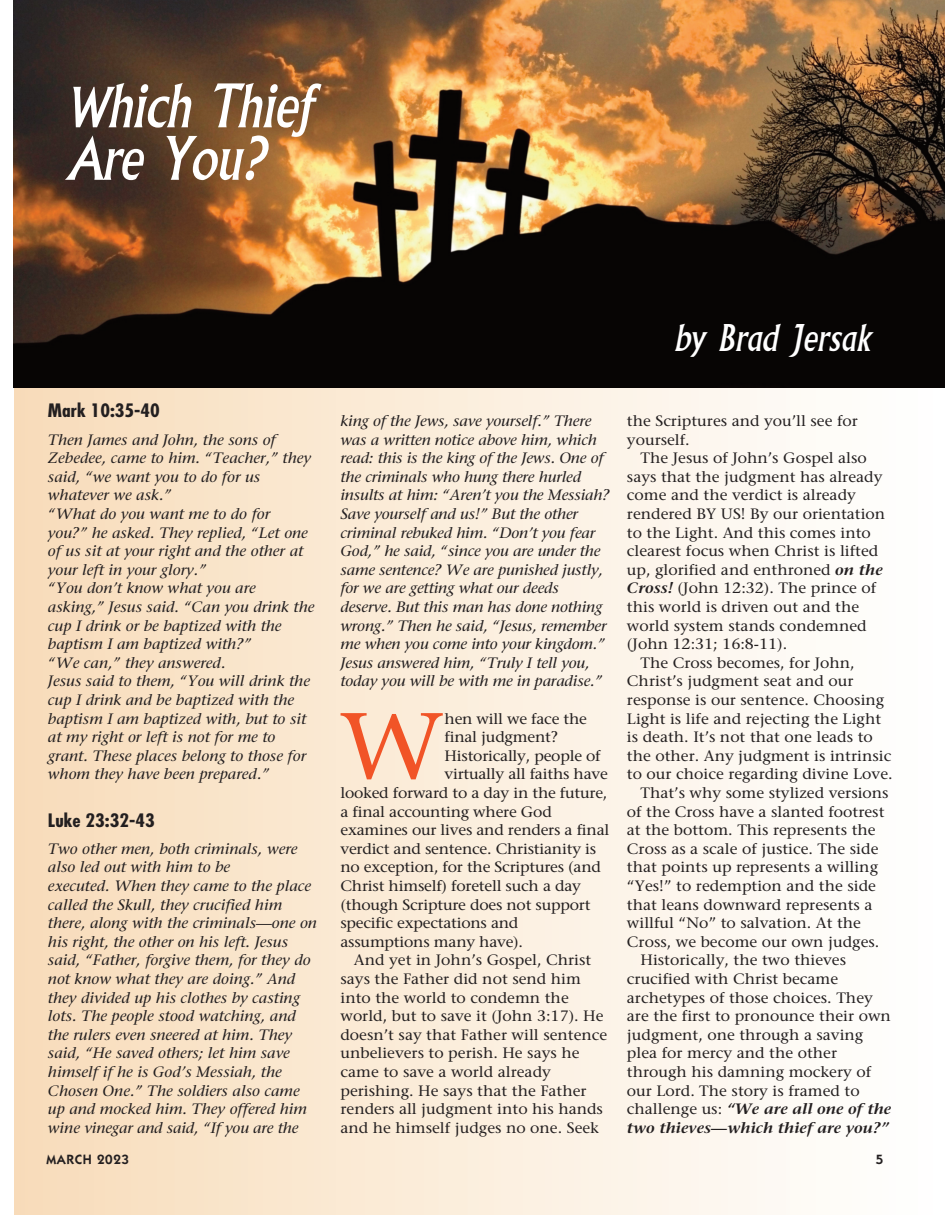
<style>
.page{position:relative;width:945px;height:1215px;background:#fff}
.page>*{position:absolute;margin:0;border:0;box-sizing:border-box;transform-origin:0 0}
.t1{font:94.65px "Stone Serif";color:#f15427;scale:1.05 1}
.t2{font:italic 58.5px/52.5px "Albertus";letter-spacing:-.02em;color:#fff;scale:1.05 1}
.t3{font:italic 36px "Albertus";color:#fff;scale:1.05 1}
.t4{font:700 condensed 18px "Futura";color:#231f20;scale:1.1 1}
.t5{font:15px/18.6px "Stone Serif";color:#231f20;scale:1.05 1}
.t6{font:italic 15px/18.6px "Stone Serif";color:#231f20;scale:1.05 1}
.t7{font:italic 600 15px "Stone Serif";color:#231f20;scale:1.05 1}
.t8{font:600 13.5px "Itc Kabel";letter-spacing:.05em;color:#231f20}
.s1{font-size:54px}
.s2{font-weight:600;font-style:italic}
.s3{font-weight:400;font-style:normal}
</style>
<div class="page">
<img style="left:13px;top:0;width:773px;height:1215px">
<div style="left:0;top:40px;width:14px;height:1175px;background:#fff"></div>
<img style="left:14px;top:0;width:1px;height:1215px">
<img style="left:14px;top:0;width:931px;height:388px">
<h2 class="t2" style="left:68px;top:81px;width:235px"><span class="s1">W</span>hich Thief<br>Are You?</h2>
<h3 class="t3" style="left:674px;top:317px;width:189px">by Brad Jersak</h3>
<p class="t4" style="left:48px;top:399px;width:103px">Mark 10:35-40</p>
<p class="t6" style="left:48px;top:430px;width:255px">Then James and John, the sons of<br>Zebedee, came to him. “Teacher,” they said, “we want you to do for us whatever we ask.”<br>“What do you want me to do for<br>you?” he asked. They replied, “Let one of us sit at your right and the other at your left in your glory.”<br>“You don’t know what you are asking,” Jesus said. “Can you drink the cup I drink or be baptized with the baptism I am baptized with?”<br>“We can,” they answered.<br>Jesus said to them, “You will drink the cup I drink and be baptized with the baptism I am baptized with, but to sit at my right or left is not for me to grant. These places belong to those for whom they have been prepared.”</p>
<p class="t4" style="left:48px;top:808px;width:99px">Luke 23:32-43</p>
<p class="t6" style="left:48px;top:839px;width:258px">Two other men, both criminals, were also led out with him to be<br>executed. When they came to the place called the Skull, they crucified him there, along with the criminals—one on his right, the other on his left. Jesus said, “Father, forgive them, for they do not know what they are doing.” And they divided up his clothes by casting lots. The people stood watching, and the rulers even sneered at him. They said, “He saved others; let him save himself if he is God’s Messiah, the Chosen One.” The soldiers also came up and mocked him. They offered him wine vinegar and said, “If you are the</p>
<p class="t8" style="left:46px;top:1152px;width:84px">MARCH 2023</p>
<p class="t8" style="left:876px;top:1152px;width:9px">5</p>
<p class="t5" style="left:627px;top:411px;width:221px">the Scriptures and you’ll see for yourself.</p>
<p class="t5" style="left:640px;top:449px;width:217px">The Jesus of John’s Gospel also</p>
<p class="t5" style="left:627px;top:467px;width:245px">says that the judgment has already</p>
<p class="t5" style="left:627px;top:486px;width:220px">come and the verdict is already</p>
<p class="t5" style="left:627px;top:504px;width:248px">rendered BY US! By our orientation</p>
<p class="t5" style="left:627px;top:523px;width:234px">to the Light. And this comes into</p>
<p class="t5" style="left:627px;top:542px;width:241px">clearest focus when Christ is lifted</p>
<p class="t5" style="left:627px;top:560px;width:245px">up, glorified and enthroned <span class="s2">on the</span></p>
<p class="t5" style="left:627px;top:579px;width:239px"><span class="s2">Cross!</span> (John 12:32). The prince of</p>
<p class="t5" style="left:627px;top:597px;width:223px">this world is driven out and the</p>
<p class="t5" style="left:627px;top:616px;width:230px">world system stands condemned</p>
<p class="t5" style="left:627px;top:635px;width:154px">(John 12:31; 16:8-11).</p>
<p class="t5" style="left:640px;top:653px;width:206px">The Cross becomes, for John,</p>
<p class="t5" style="left:627px;top:672px;width:217px">Christ’s judgment seat and our</p>
<p class="t5" style="left:627px;top:690px;width:247px">response is our sentence. Choosing</p>
<p class="t5" style="left:627px;top:709px;width:244px">Light is life and rejecting the Light</p>
<p class="t5" style="left:627px;top:728px;width:236px">is death. It’s not that one leads to</p>
<p class="t5" style="left:627px;top:746px;width:253px">the other. Any judgment is intrinsic</p>
<p class="t5" style="left:627px;top:765px;width:255px">to our choice regarding divine Love.</p>
<p class="t5" style="left:640px;top:783px;width:238px">That’s why some stylized versions</p>
<p class="t5" style="left:627px;top:802px;width:247px">of the Cross have a slanted footrest</p>
<p class="t5" style="left:627px;top:821px;width:238px">at the bottom. This represents the</p>
<p class="t5" style="left:627px;top:839px;width:241px">Cross as a scale of justice. The side</p>
<p class="t5" style="left:627px;top:858px;width:241px">that points up represents a willing</p>
<p class="t5" style="left:627px;top:876px;width:239px">“Yes!” to redemption and the side</p>
<p class="t5" style="left:627px;top:895px;width:235px">that leans downward represents a</p>
<p class="t5" style="left:627px;top:914px;width:224px">willful “No” to salvation. At the</p>
<p class="t5" style="left:627px;top:932px;width:242px">Cross, we become our own judges.</p>
<p class="t5" style="left:640px;top:951px;width:197px">Historically, the two thieves</p>
<p class="t5" style="left:627px;top:969px;width:203px">crucified with Christ became</p>
<p class="t5" style="left:627px;top:988px;width:236px">archetypes of those choices. They</p>
<p class="t5" style="left:627px;top:1007px;width:253px">are the first to pronounce their own</p>
<p class="t5" style="left:627px;top:1025px;width:227px">judgment, one through a saving</p>
<p class="t5" style="left:627px;top:1044px;width:202px">plea for mercy and the other</p>
<p class="t5" style="left:627px;top:1062px;width:234px">through his damning mockery of</p>
<p class="t5" style="left:627px;top:1081px;width:223px">our Lord. The story is framed to</p>
<p class="t7" style="left:627px;top:1100px;width:253px"><span class="s3">challenge us:</span> “We are all one of the</p>
<p class="t7" style="left:627px;top:1118px;width:250px">two thieves—which thief are you?”</p>
<p class="t6" style="left:340px;top:412px;width:258px">king of the Jews, save yourself.” There was a written notice above him, which read: this is the king of the Jews. One of the criminals who hung there hurled insults at him: “Aren’t you the Messiah?<br>Save yourself and us!” But the other criminal rebuked him. “Don’t you fear God,” he said, “since you are under the same sentence? We are punished justly, for we are getting what our deeds deserve. But this man has done nothing wrong.” Then he said, “Jesus, remember me when you come into your kingdom.” Jesus answered him, “Truly I tell you, today you will be with me in paradise.”</p>
<h1 class="t1" style="left:339px;top:688px;width:101px">W</h1>
<p class="t5" style="left:445px;top:709px;width:137px">hen will we face the</p>
<p class="t5" style="left:445px;top:728px;width:110px">final judgment?</p>
<p class="t5" style="left:445px;top:746px;width:150px">Historically, people of</p>
<p class="t5" style="left:445px;top:765px;width:157px">virtually all faiths have</p>
<p class="t5" style="left:340px;top:783px;width:256px">looked forward to a day in the future,</p>
<p class="t5" style="left:340px;top:802px;width:203px">a final accounting where God</p>
<p class="t5" style="left:340px;top:821px;width:258px">examines our lives and renders a final</p>
<p class="t5" style="left:340px;top:839px;width:245px">verdict and sentence. Christianity is</p>
<p class="t5" style="left:340px;top:858px;width:250px">no exception, for the Scriptures (and</p>
<p class="t5" style="left:340px;top:876px;width:230px">Christ himself) foretell such a day</p>
<p class="t5" style="left:340px;top:895px;width:240px">(though Scripture does not support</p>
<p class="t5" style="left:340px;top:914px;width:171px">specific expectations and</p>
<p class="t5" style="left:340px;top:932px;width:175px">assumptions many have).</p>
<p class="t5" style="left:354px;top:951px;width:228px">And yet in John’s Gospel, Christ</p>
<p class="t5" style="left:340px;top:969px;width:231px">says the Father did not send him</p>
<p class="t5" style="left:340px;top:988px;width:219px">into the world to condemn the</p>
<p class="t5" style="left:340px;top:1007px;width:252px">world, but to save it (John 3:17). He</p>
<p class="t5" style="left:340px;top:1025px;width:256px">doesn’t say that Father will sentence</p>
<p class="t5" style="left:340px;top:1044px;width:229px">unbelievers to perish. He says he</p>
<p class="t5" style="left:340px;top:1062px;width:202px">came to save a world already</p>
<p class="t5" style="left:340px;top:1081px;width:236px">perishing. He says that the Father</p>
<p class="t5" style="left:340px;top:1100px;width:252px">renders all judgment into his hands</p>
<p class="t5" style="left:340px;top:1118px;width:248px">and he himself judges no one. Seek</p>
</div>
